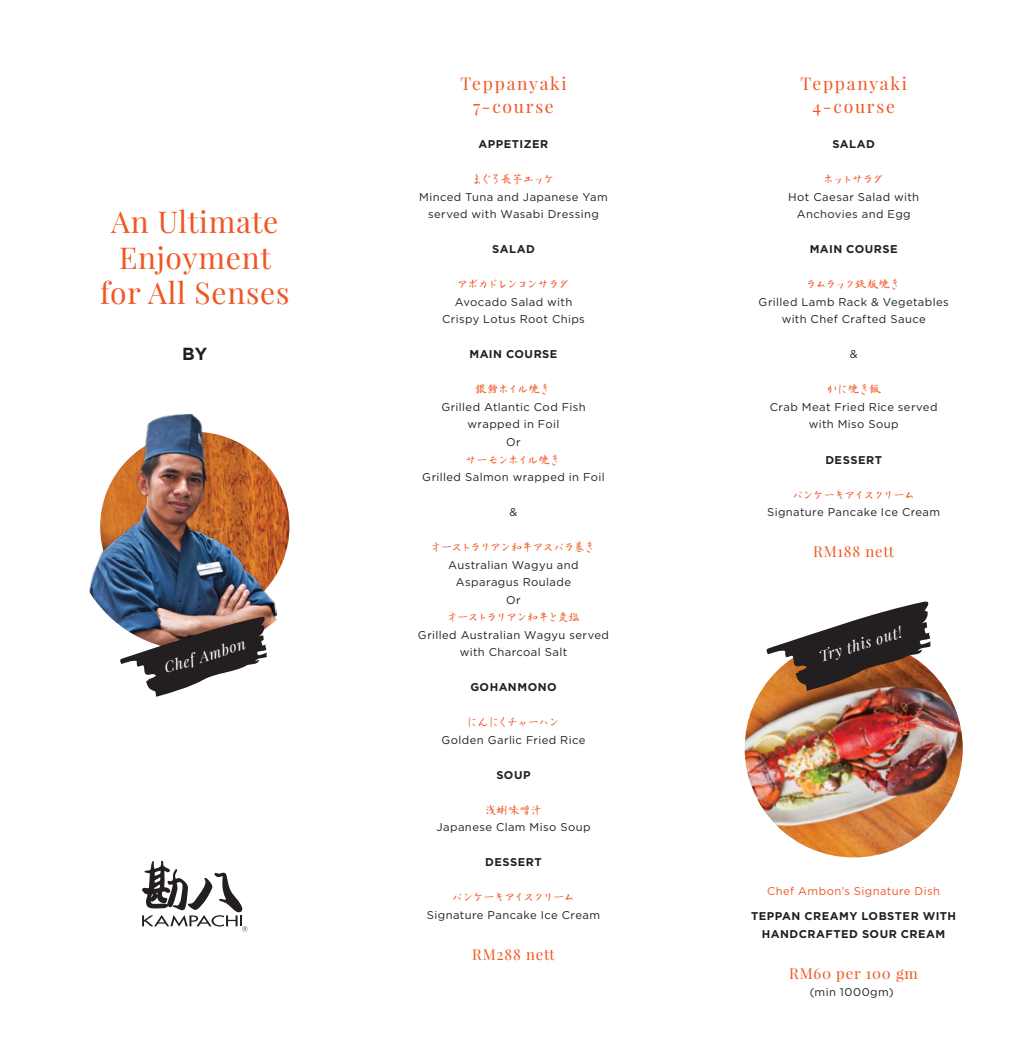
<style>
.page{position:relative;width:1036px;height:1053px;background:#fff}
.page>*{position:absolute;margin:0;border:0;box-sizing:border-box;transform-origin:0 0}
.t1{font:30px/35.8px "Playfair Display";letter-spacing:.025em;color:#f05622;text-align:center}
.t2{font:17.5px/23.2px "Playfair Display";letter-spacing:.1em;color:#f05622;text-align:center}
.t3{font:700 17.5px "Gotham";color:#231f20}
.t4{font:15px "Playfair Display";letter-spacing:.05em;color:#f05622}
.t5{font:italic 15px "Playfair Display";color:#fff}
.t6{font:11.25px/17.5px "Gotham";letter-spacing:.035em;color:#231f20;text-align:center}
.t7{font:700 11.25px/17.5px "Gotham";letter-spacing:.04em;color:#231f20;text-align:center}
.t8{font:11.25px "nagayama kai";letter-spacing:-.085em;color:#f15a29}
.t9{font:11.25px "Gotham";letter-spacing:.035em;color:#f05622}
.t10{font:11.25px "nagayama kai";letter-spacing:-.105em;color:#f15a29}
.t11{font:11.25px "nagayama kai";letter-spacing:-.045em;color:#f15a29}
.t12{font:11.25px "nagayama kai";letter-spacing:-.02em;color:#f15a29}
</style>
<div class="page">
<img style="left:100px;top:432px;width:189px;height:189px;border-radius:95px">
<img style="left:89px;top:413px;width:188px;height:214px">
<svg style="left:142px;top:860px;width:105px;height:71px"></svg>
<img style="left:744px;top:639px;width:219px;height:218px;border-radius:109px">
<svg style="left:765px;top:601px;width:166px;height:89px"></svg>
<svg style="left:119px;top:616px;width:149px;height:80px"></svg>
<h1 class="t1" style="left:100px;top:204px;width:191px">An Ultimate<br>Enjoyment for All Senses</h1>
<h2 class="t3" style="left:182px;top:342px;width:27px">BY</h2>
<h3 class="t5" style="left:162px;top:658px;width:86px;rotate:-17deg">Chef Ambon</h3>
<h2 class="t2" style="left:460px;top:72px;width:108px">Teppanyaki<br>7-course</h2>
<p class="t7" style="left:478px;top:135px;width:71px">APPETIZER</p>
<p class="t8" style="left:472px;top:173px;width:84px">まぐろ長芋ユッケ</p>
<p class="t6" style="left:419px;top:188px;width:190px">Minced Tuna and Japanese Yam served with Wasabi Dressing</p>
<p class="t7" style="left:492px;top:240px;width:44px">SALAD</p>
<p class="t8" style="left:457px;top:278px;width:114px">アボカドレンコンサラダ</p>
<p class="t6" style="left:442px;top:293px;width:144px">Avocado Salad with<br>Crispy Lotus Root Chips</p>
<p class="t7" style="left:469px;top:345px;width:90px">MAIN COURSE</p>
<p class="t12" style="left:475px;top:383px;width:77px">銀鱈ホイル焼き</p>
<p class="t6" style="left:441px;top:398px;width:146px">Grilled Atlantic Cod Fish wrapped in Foil<br>Or</p>
<p class="t11" style="left:465px;top:453px;width:98px">サーモンホイル焼き</p>
<p class="t6" style="left:422px;top:468px;width:184px">Grilled Salmon wrapped in Foil</p>
<p class="t6" style="left:509px;top:503px;width:9px">&amp;</p>
<p class="t8" style="left:431px;top:541px;width:167px">オーストラリアン和牛アスパラ巻き</p>
<p class="t6" style="left:448px;top:555px;width:132px">Australian Wagyu and<br>Asparagus Roulade<br>Or</p>
<p class="t10" style="left:447px;top:611px;width:134px">オーストラリアン和牛と炭塩</p>
<p class="t6" style="left:418px;top:625px;width:193px">Grilled Australian Wagyu served with Charcoal Salt</p>
<p class="t7" style="left:470px;top:678px;width:88px">GOHANMONO</p>
<p class="t8" style="left:467px;top:716px;width:94px">にんにくチャーハン</p>
<p class="t6" style="left:441px;top:730px;width:145px">Golden Garlic Fried Rice</p>
<p class="t7" style="left:496px;top:765px;width:36px">SOUP</p>
<p class="t8" style="left:485px;top:803px;width:58px">浅蜊味噌汁</p>
<p class="t6" style="left:436px;top:818px;width:156px">Japanese Clam Miso Soup</p>
<p class="t7" style="left:485px;top:853px;width:58px">DESSERT</p>
<p class="t8" style="left:452px;top:891px;width:124px">パンケーキアイスクリーム</p>
<p class="t6" style="left:427px;top:905px;width:175px">Signature Pancake Ice Cream</p>
<h3 class="t4" style="left:472px;top:944px;width:84px">RM288 nett</h3>
<h2 class="t2" style="left:800px;top:72px;width:108px">Teppanyaki<br>4-course</h2>
<p class="t7" style="left:832px;top:135px;width:44px">SALAD</p>
<p class="t8" style="left:823px;top:173px;width:63px">ホットサラダ</p>
<p class="t6" style="left:788px;top:188px;width:132px">Hot Caesar Salad with<br>Anchovies and Egg</p>
<p class="t7" style="left:809px;top:240px;width:90px">MAIN COURSE</p>
<p class="t8" style="left:806px;top:278px;width:97px">ラムラック鉄板焼き</p>
<p class="t6" style="left:758px;top:293px;width:192px">Grilled Lamb Rack &amp; Vegetables with Chef Crafted Sauce</p>
<p class="t6" style="left:850px;top:345px;width:9px">&amp;</p>
<p class="t8" style="left:826px;top:383px;width:56px">かに焼き飯</p>
<p class="t6" style="left:770px;top:398px;width:169px">Crab Meat Fried Rice served with Miso Soup</p>
<p class="t7" style="left:825px;top:450px;width:58px">DESSERT</p>
<p class="t8" style="left:792px;top:488px;width:124px">パンケーキアイスクリーム</p>
<p class="t6" style="left:767px;top:503px;width:175px">Signature Pancake Ice Cream</p>
<h3 class="t4" style="left:813px;top:541px;width:82px">RM188 nett</h3>
<h3 class="t5" style="left:816px;top:647px;width:87px;rotate:-17deg">Try this out!</h3>
<p class="t9" style="left:767px;top:884px;width:174px">Chef Ambon’s Signature Dish</p>
<p class="t7" style="left:751px;top:907px;width:207px">TEPPAN CREAMY LOBSTER WITH<br>HANDCRAFTED SOUR CREAM</p>
<h3 class="t4" style="left:789px;top:963px;width:130px">RM60 per 100 gm</h3>
<p class="t6" style="left:810px;top:983px;width:85px">(min 1000gm)</p>
</div>
